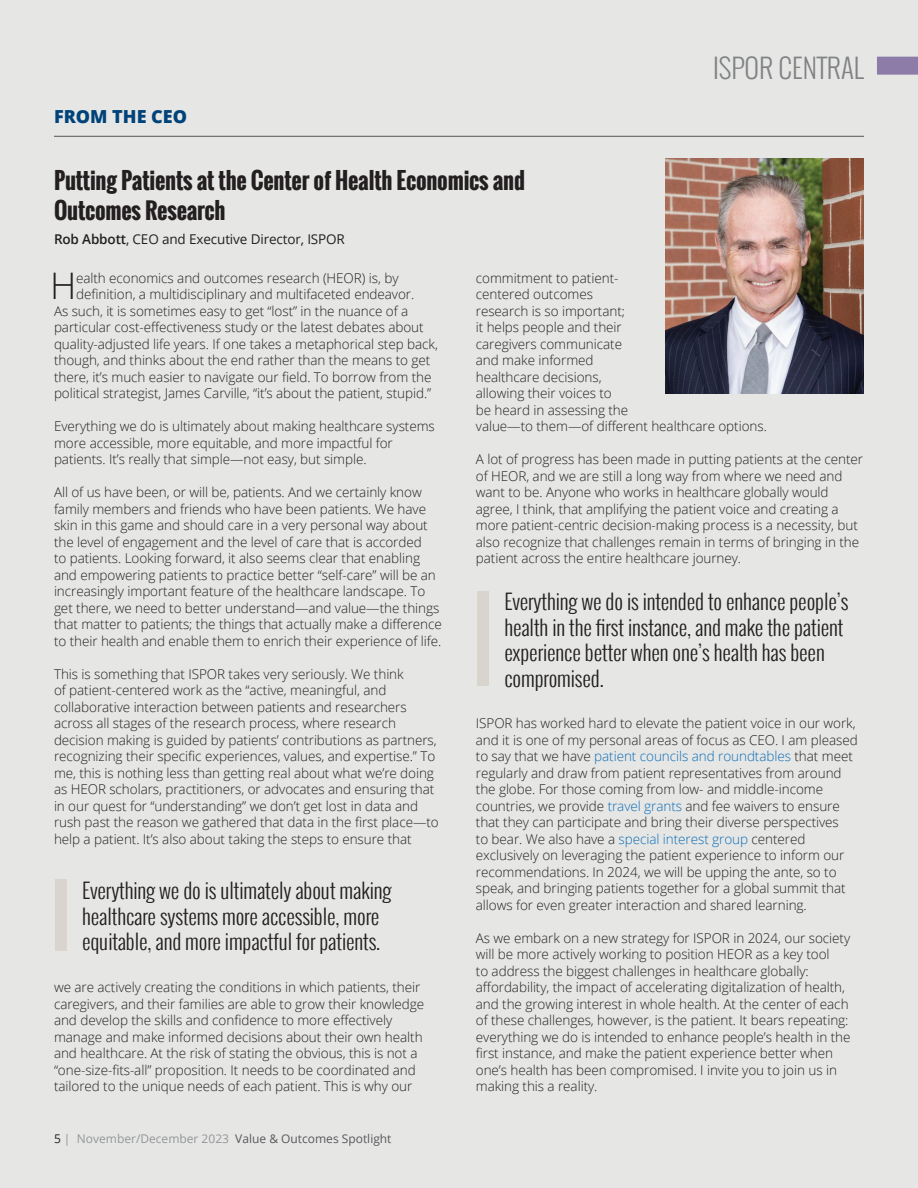
<style>
.page{position:relative;width:918px;height:1188px;background:#e6e7e5}
.page>*{position:absolute;margin:0;border:0;box-sizing:border-box;transform-origin:0 0}
.t1{font:300 36.6px "Open Sans";color:#231f20}
.t2{font:300 27px "Oswald";color:#808285}
.t3{font:700 22.5px/30px "Oswald";letter-spacing:-.01em;color:#231f20}
.t4{font:300 21px/25.5px "Oswald";letter-spacing:-.005em;color:#231f20}
.t5{font:800 18px "Open Sans";color:#00437a}
.t6{font:300 13.5px/16.5px "Open Sans";letter-spacing:-.005em;color:#231f20}
.t7{font:13.5px "Open Sans";letter-spacing:-.01em;color:#231f20}
.t8{font:12px "Open Sans";color:#57585a}
.s1{font-weight:600}
.s2{color:#231f20}
.s3{color:#939598}
.s4{color:#0d6cb6}
</style>
<div class="page">
<div style="left:877px;top:57px;width:41px;height:18px;background:#8d7ba8"></div>
<hr style="left:54px;top:136px;width:810px;height:1px;background:#636366">
<img style="left:665px;top:159px;width:199px;height:234px">
<div style="left:55px;top:880px;width:12px;height:71px;background:#d9d5ce"></div>
<div style="left:477px;top:592px;width:12px;height:94px;background:#d9d5ce"></div>
<h3 class="t5" style="left:54px;top:103px;width:135px">FROM THE CEO</h3>
<h3 class="t3" style="left:54px;top:165px;width:473px">Putting Patients at the Center of Health Economics and<br>Outcomes Research</h3>
<p class="t7" style="left:54px;top:230px;width:292px"><span class="s1">Rob Abbott</span>, CEO and Executive Director, ISPOR</p>
<h2 class="t2" style="left:713px;top:48px;width:152px">ISPOR CENTRAL</h2>
<h1 class="t1" style="left:50px;top:261px;width:28px">H</h1>
<p class="t6" style="left:76px;top:269px;width:324px">ealth economics and outcomes research (HEOR) is, by</p>
<p class="t6" style="left:76px;top:286px;width:340px">definition, a multidisciplinary and multifaceted endeavor.</p>
<p class="t6" style="left:54px;top:302px;width:356px">As such, it is sometimes easy to get “lost” in the nuance of a</p>
<p class="t6" style="left:54px;top:319px;width:371px">particular cost-effectiveness study or the latest debates about</p>
<p class="t6" style="left:54px;top:335px;width:385px">quality-adjusted life years. If one takes a metaphorical step back,</p>
<p class="t6" style="left:54px;top:352px;width:378px">though, and thinks about the end rather than the means to get</p>
<p class="t6" style="left:54px;top:368px;width:379px">there, it’s much easier to navigate our field. To borrow from the</p>
<p class="t6" style="left:54px;top:385px;width:379px">political strategist, James Carville, “it’s about the patient, stupid.”</p>
<p class="t6" style="left:54px;top:418px;width:382px">Everything we do is ultimately about making healthcare systems more accessible, more equitable, and more impactful for patients. It’s really that simple—not easy, but simple.</p>
<p class="t6" style="left:54px;top:484px;width:389px">All of us have been, or will be, patients. And we certainly know family members and friends who have been patients. We have skin in this game and should care in a very personal way about the level of engagement and the level of care that is accorded<br>to patients. Looking forward, it also seems clear that enabling and empowering patients to practice better “self-care” will be an increasingly important feature of the healthcare landscape. To get there, we need to better understand—and value—the things that matter to patients; the things that actually make a difference to their health and enable them to enrich their experience of life.</p>
<p class="t6" style="left:54px;top:665px;width:386px">This is something that ISPOR takes very seriously. We think<br>of patient-centered work as the “active, meaningful, and collaborative interaction between patients and researchers across all stages of the research process, where research decision making is guided by patients’ contributions as partners, recognizing their specific experiences, values, and expertise.” To me, this is nothing less than getting real about what we’re doing as HEOR scholars, practitioners, or advocates and ensuring that in our quest for “understanding” we don’t get lost in data and rush past the reason we gathered that data in the first place—to help a patient. It’s also about taking the steps to ensure that</p>
<h3 class="t4" style="left:82px;top:878px;width:311px">Everything we do is ultimately about making healthcare systems more accessible, more equitable, and more impactful for patients.</h3>
<p class="t6" style="left:54px;top:979px;width:372px">we are actively creating the conditions in which patients, their caregivers, and their families are able to grow their knowledge and develop the skills and confidence to more effectively manage and make informed decisions about their own health and healthcare. At the risk of stating the obvious, this is not a “one-size-fits-all” proposition. It needs to be coordinated and tailored to the unique needs of each patient. This is why our</p>
<p class="t8" style="left:54px;top:1131px;width:339px"><span class="s2">5</span> <span class="s3">| November/December 2023</span> Value &amp; Outcomes Spotlight</p>
<p class="t6" style="left:476px;top:269px;width:293px">commitment to patient-<br>centered outcomes<br>research is so important;<br>it helps people and their<br>caregivers communicate<br>and make informed<br>healthcare decisions,<br>allowing their voices to<br>be heard in assessing the<br>value—to them—of different healthcare options.</p>
<p class="t6" style="left:476px;top:451px;width:389px">A lot of progress has been made in putting patients at the center of HEOR, and we are still a long way from where we need and want to be. Anyone who works in healthcare globally would agree, I think, that amplifying the patient voice and creating a more patient-centric decision-making process is a necessity, but also recognize that challenges remain in terms of bringing in the patient across the entire healthcare journey.</p>
<h3 class="t4" style="left:504px;top:589px;width:346px">Everything we do is intended to enhance people’s health in the first instance, and make the patient experience better when one’s health has been compromised.</h3>
<p class="t6" style="left:476px;top:715px;width:383px">ISPOR has worked hard to elevate the patient voice in our work, and it is one of my personal areas of focus as CEO. I am pleased to say that we have <span class="s4">patient councils and roundtables</span> that meet regularly and draw from patient representatives from around the globe. For those coming from low- and middle-income countries, we provide <span class="s4">travel grants</span> and fee waivers to ensure that they can participate and bring their diverse perspectives<br>to bear. We also have a <span class="s4">special interest group</span> centered exclusively on leveraging the patient experience to inform our recommendations. In 2024, we will be upping the ante, so to speak, and bringing patients together for a global summit that allows for even greater interaction and shared learning.</p>
<p class="t6" style="left:476px;top:929px;width:376px">As we embark on a new strategy for ISPOR in 2024, our society will be more actively working to position HEOR as a key tool<br>to address the biggest challenges in healthcare globally: affordability, the impact of accelerating digitalization of health, and the growing interest in whole health. At the center of each of these challenges, however, is the patient. It bears repeating: everything we do is intended to enhance people’s health in the first instance, and make the patient experience better when one’s health has been compromised. I invite you to join us in making this a reality.</p>
</div>
